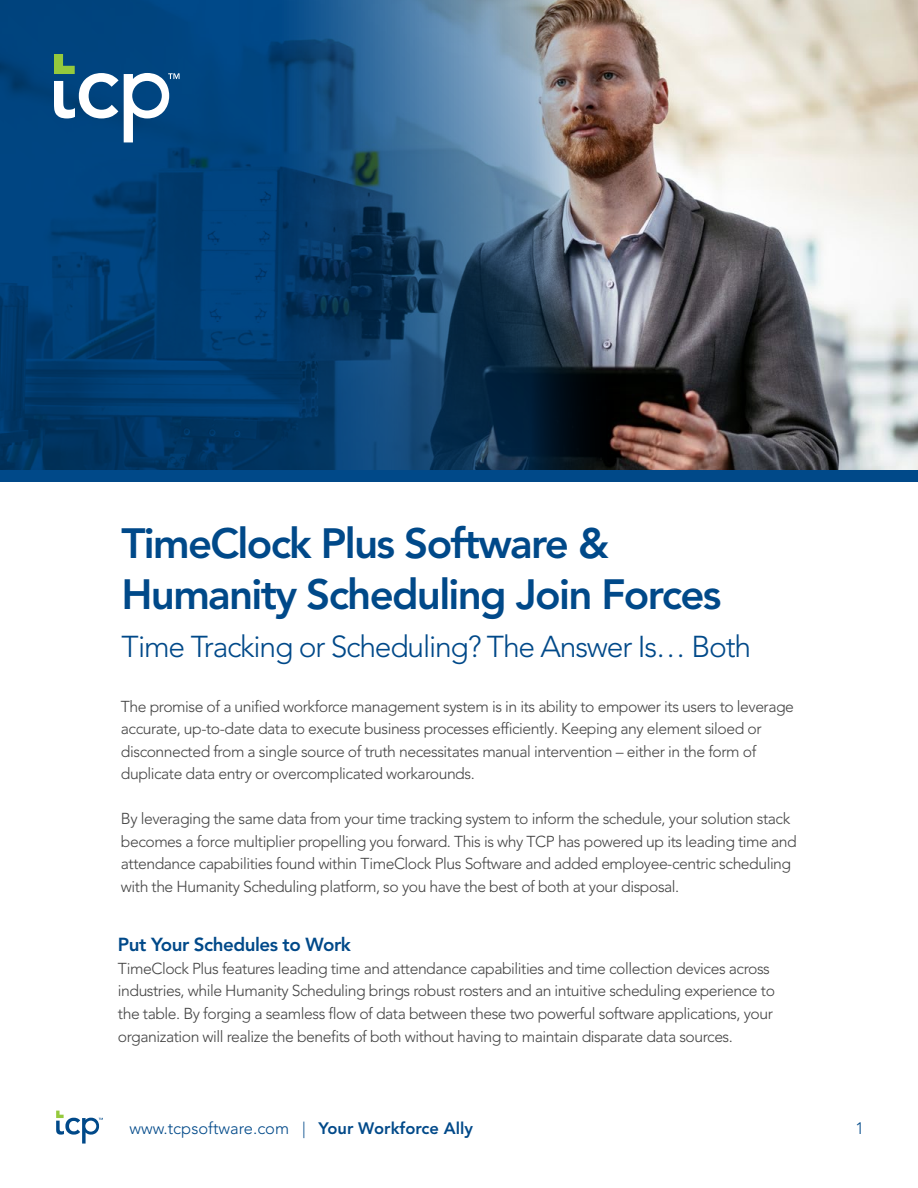
<style>
.page{position:relative;width:918px;height:1188px;background:#fff}
.page>*{position:absolute;margin:0;border:0;box-sizing:border-box;transform-origin:0 0}
.t1{font:800 42px/50.4px "Avenir LT Pro";letter-spacing:-.04em;color:#004989}
.t2{font:300 30px "Avenir LT Pro";letter-spacing:-.04em;color:#004989}
.t3{font:800 18.75px "Avenir LT Pro";letter-spacing:-.025em;color:#004989}
.t4{font:300 16.5px "Avenir LT Pro";color:#004989}
.t5{font:300 15.75px/22.5px "Avenir LT Pro";letter-spacing:-.03em;color:#444}
.s1{font-weight:800}
</style>
<div class="page">
<svg style="left:56px;top:1111px;width:47px;height:33px"></svg>
<img style="left:625px;top:0;width:293px;height:470px">
<img style="left:0;top:0;width:625px;height:470px">
<div style="left:0;top:470px;width:918px;height:12px;background:#004989"></div>
<svg style="left:54px;top:54px;width:126px;height:88px"></svg>
<h1 class="t1" style="left:122px;top:519px;width:601px">TimeClock Plus Software &amp;<br>Humanity Scheduling Join Forces</h1>
<h2 class="t2" style="left:122px;top:629px;width:631px">Time Tracking or Scheduling? The Answer Is… Both</h2>
<p class="t5" style="left:121px;top:695px;width:675px">The promise of a unified workforce management system is in its ability to empower its users to leverage accurate, up-to-date data to execute business processes efficiently. Keeping any element siloed or disconnected from a single source of truth necessitates manual intervention – either in the form of duplicate data entry or overcomplicated workarounds.</p>
<p class="t5" style="left:121px;top:808px;width:677px">By leveraging the same data from your time tracking system to inform the schedule, your solution stack becomes a force multiplier propelling you forward. This is why TCP has powered up its leading time and attendance capabilities found within TimeClock Plus Software and added employee-centric scheduling with the Humanity Scheduling platform, so you have the best of both at your disposal.</p>
<p class="t3" style="left:118px;top:934px;width:235px">Put Your Schedules to Work</p>
<p class="t5" style="left:118px;top:957px;width:659px">TimeClock Plus features leading time and attendance capabilities and time collection devices across industries, while Humanity Scheduling brings robust rosters and an intuitive scheduling experience to the table. By forging a seamless flow of data between these two powerful software applications, your organization will realize the benefits of both without having to maintain disparate data sources.</p>
<p class="t4" style="left:130px;top:1119px;width:345px">www.tcpsoftware.com | <span class="s1">Your Workforce Ally</span></p>
<p class="t4" style="left:855px;top:1118px;width:10px">1</p>
</div>
